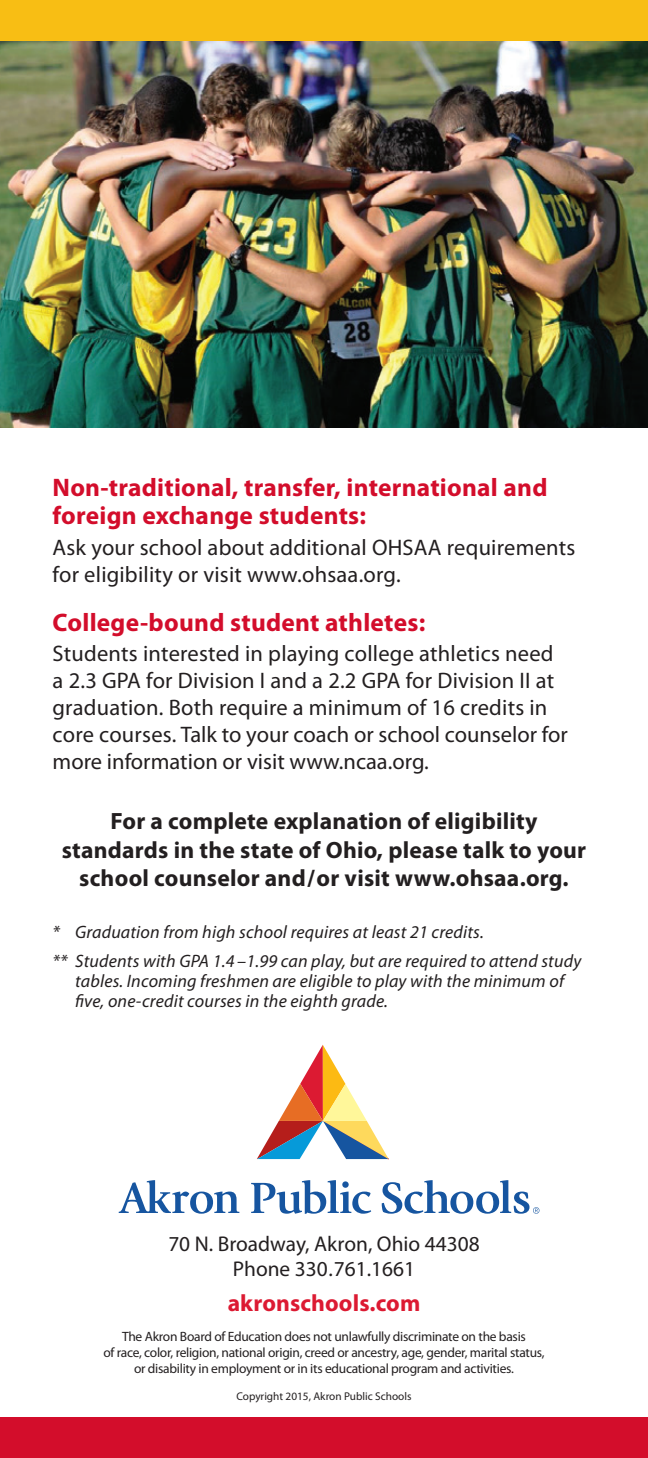
<style>
.page{position:relative;width:648px;height:1458px;background:#fff}
.page>*{position:absolute;margin:0;border:0;box-sizing:border-box;transform-origin:0 0}
.Major_Head_-_Red{font:700 25.43px/28.8px "Myriad Pro";letter-spacing:.01em;color:#d30d2b}
.general_text{font:700 23.62px/28.1px "Myriad Pro";letter-spacing:.01em;color:#231f20;text-align:center}
.Secondary_text_-_cen{font:700 23.62px "Myriad Pro";letter-spacing:.005em;color:#dc1a32}
.general_text-2{font:22.5px/27px "Myriad Pro";letter-spacing:.01em;color:#231f20}
.contact_info{font:21.38px/24.8px "Myriad Pro";color:#231f20;text-align:center}
.general_text-3{font:italic 18px/20.2px "Myriad Pro";letter-spacing:.01em;color:#231f20}
.t1{font:13.5px/16px "Myriad Pro";letter-spacing:-.02em;color:#231f20;text-align:center}
.t2{font:11.25px "Myriad Pro";color:#231f20}
</style>
<div class="page">
<div style="left:0;top:1418px;width:648px;height:40px;background:#d30d2b"></div>
<svg style="left:257px;top:1045px;width:132px;height:114px"></svg>
<svg style="left:119px;top:1180px;width:120px;height:34px"></svg>
<svg style="left:251px;top:1180px;width:120px;height:34px"></svg>
<svg style="left:382px;top:1180px;width:157px;height:34px"></svg>
<img style="left:0;top:40px;width:648px;height:387px">
<div style="left:0;top:0;width:648px;height:40px;background:#f8be14"></div>
<p class="Major_Head_-_Red" style="left:53px;top:472px;width:496px">Non-traditional, transfer, international and foreign exchange students:</p>
<p class="general_text-2" style="left:53px;top:533px;width:524px">Ask your school about additional OHSAA requirements for eligibility or visit www.ohsaa.org.</p>
<p class="Major_Head_-_Red" style="left:53px;top:607px;width:374px">College-bound student athletes:</p>
<p class="general_text-2" style="left:53px;top:639px;width:517px">Students interested in playing college athletics need a 2.3 GPA for Division I and a 2.2 GPA for Division II at graduation. Both require a minimum of 16 credits in core courses. Talk to your coach or school counselor for more information or visit www.ncaa.org.</p>
<p class="general_text" style="left:62px;top:807px;width:526px">For a complete explanation of eligibility standards in the state of Ohio, please talk to your school counselor and/or visit www.ohsaa.org.</p>
<p class="general_text-3" style="left:53px;top:922px;width:433px">* Graduation from high school requires at least 21 credits.</p>
<p class="general_text-3" style="left:75px;top:950px;width:508px;text-indent:-23px">** Students with GPA 1.4 –1.99 can play, but are required to attend study tables. Incoming freshmen are eligible to play with the minimum of five, one-credit courses in the eighth grade.</p>
<p class="contact_info" style="left:168px;top:1231px;width:313px">70 N. Broadway, Akron, Ohio 44308<br>Phone 330.761.1661</p>
<p class="Secondary_text_-_cen" style="left:228px;top:1287px;width:194px">akronschools.com</p>
<p class="t1" style="left:103px;top:1328px;width:443px">The Akron Board of Education does not unlawfully discriminate on the basis<br>of race, color, religion, national origin, creed or ancestry, age, gender, marital status, or disability in employment or in its educational program and activities.</p>
<p class="t2" style="left:236px;top:1389px;width:177px">Copyright 2015, Akron Public Schools</p>
</div>
